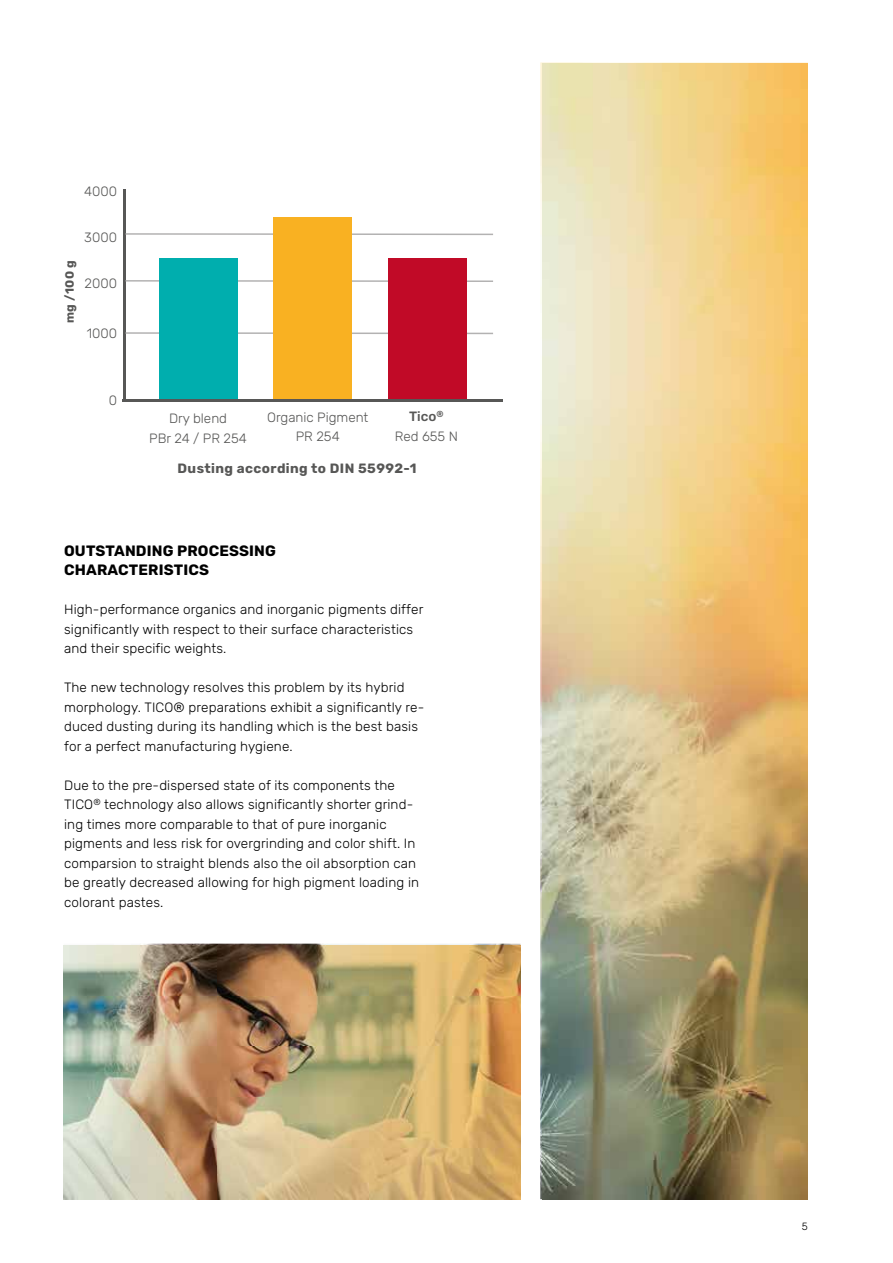
<style>
.page{position:relative;width:893px;height:1263px;background:#fff}
.page>*{position:absolute;margin:0;border:0;box-sizing:border-box;transform-origin:0 0}
.t1{font:700 15px/19.5px "Rubik";letter-spacing:.01em;color:#000}
.t2{font:300 13.5px/19.5px "Rubik";letter-spacing:.01em;color:#000}
.t3{font:300 13.5px/19.2px "Rubik";color:#575756;text-align:center}
.t4{font:700 13.5px "Rubik";letter-spacing:.03em;color:#575756}
.t5{font:700 12px "Rubik";color:#575756}
.t6{font:300 10.5px "Rubik";color:#000}
.s1{font-weight:500}
</style>
<div class="page">
<hr style="left:123px;top:189px;width:3px;height:212px;background:#575756">
<hr style="left:126px;top:233px;width:367px;height:2px;background:#b3b2b2">
<hr style="left:126px;top:280px;width:367px;height:2px;background:#b3b2b2">
<hr style="left:126px;top:332px;width:367px;height:2px;background:#b3b2b2">
<div style="left:159px;top:258px;width:78px;height:141px;background:#00aeae"></div>
<div style="left:274px;top:217px;width:78px;height:183px;background:#f9b122"></div>
<div style="left:388px;top:258px;width:79px;height:142px;background:#c10a27"></div>
<hr style="left:123px;top:399px;width:380px;height:2px;background:#575756">
<svg style="left:520px;top:946px;width:1px;height:253px"></svg>
<img style="left:64px;top:946px;width:456px;height:253px">
<img style="left:542px;top:64px;width:266px;height:1135px">
<p class="t3" style="left:84px;top:182px;width:34px">4000</p>
<p class="t3" style="left:84px;top:228px;width:34px">3000</p>
<p class="t3" style="left:84px;top:274px;width:34px">2000</p>
<p class="t5" style="left:63px;top:323px;width:64px;rotate:-90deg">mg /100 g</p>
<p class="t3" style="left:87px;top:324px;width:32px">1000</p>
<p class="t3" style="left:109px;top:391px;width:10px">0</p>
<p class="t3" style="left:149px;top:409px;width:99px">Dry blend<br>PBr 24 / PR 254</p>
<p class="t3" style="left:267px;top:408px;width:103px">Organic Pigment<br>PR 254</p>
<p class="t3" style="left:395px;top:407px;width:65px"><span class="s1">Tico</span><sup>®<br></sup>Red 655 N</p>
<p class="t4" style="left:178px;top:461px;width:241px">Dusting according to DIN 55992-1</p>
<p class="t1" style="left:64px;top:541px;width:213px">OUTSTANDING PROCESSING<br>CHARACTERISTICS</p>
<p class="t2" style="left:64px;top:600px;width:361px">High-performance organics and inorganic pigments differ significantly with respect to their surface characteristics and their specific weights.</p>
<p class="t2" style="left:64px;top:678px;width:362px">The new technology resolves this problem by its hybrid morphology. TICO® preparations exhibit a significantly re&shy;duced dusting during its handling which is the best basis for a perfect manufacturing hygiene.</p>
<p class="t2" style="left:64px;top:775px;width:356px">Due to the pre-dispersed state of its components the TICO<sup>®</sup> technology also allows significantly shorter grind&shy;ing times more comparable to that of pure inorganic pigments and less risk for overgrinding and color shift. In comparsion to straight blends also the oil absorption can be greatly decreased allowing for high pigment loading in colorant pastes.</p>
<p class="t6" style="left:802px;top:1221px;width:8px">5</p>
</div>
